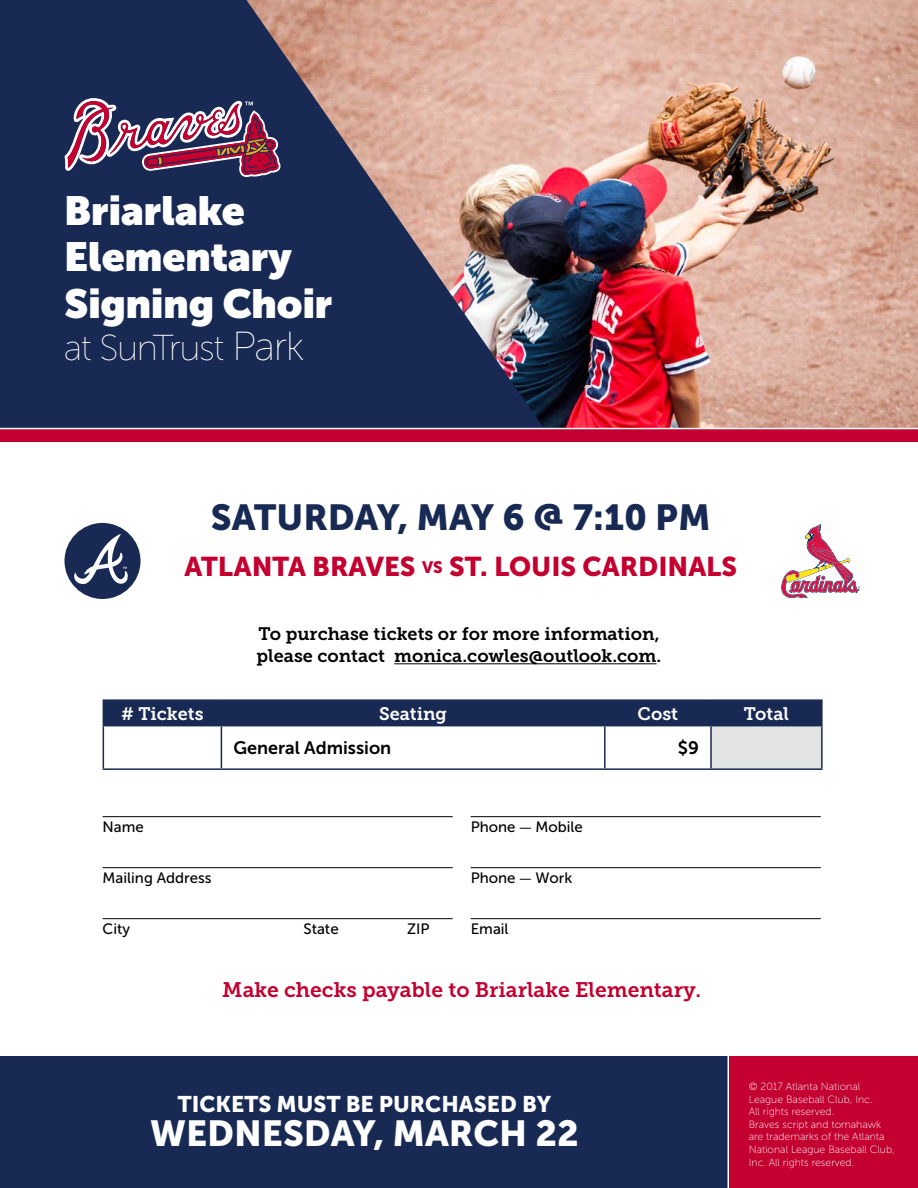
<style>
.page{position:relative;width:918px;height:1188px;background:#fff}
.page>*{position:absolute;margin:0;border:0;box-sizing:border-box;transform-origin:0 0}
.t1{font:900 40.5px/46.5px "Museo Sans Display";color:#fff}
.t2{font:36px "Museo Sans 900";color:#182a54}
.t3{font:36px "Museo Sans 900";color:#fff}
.t4{font:300 36px "Museo Sans Display";letter-spacing:-.005em;color:#fff}
.t5{font:27px "Museo Sans 900";color:#c3002f}
.t6{font:22.5px "Museo Sans 900";color:#fff}
.t7{font:21px "Museo Slab 700";color:#c3002f}
.t8{font:18px/21.6px "Museo Slab 700";color:#000}
.t9{font:18px "Museo Slab 700";color:#fff}
.t10{font:18px "Museo Sans 700";color:#000}
.t11{font:15px "Museo Sans 500";color:#000}
.t12{font:10.5px/12.6px "Museo Sans 100";color:#fff}
.s1{font-size:40.5px}
.s2{font-size:16.5px}
.s3{font-family:"Source Serif Pro"}
</style>
<div class="page">
<img style="left:548px;top:0;width:370px;height:428px">
<svg style="left:0;top:0;width:548px;height:428px;fill:#182a54"></svg>
<div style="left:0;top:429px;width:918px;height:13px;background:#c3002f"></div>
<svg style="left:64px;top:98px;width:217px;height:79px"></svg>
<div style="left:0;top:1056px;width:918px;height:132px;background:#c3002f"></div>
<div style="left:0;top:1056px;width:728px;height:132px;background:#182a54"></div>
<hr style="left:728px;top:1055px;width:1px;height:133px;background:#fff">
<hr style="left:394px;top:663px;width:263px;height:1px;background:#000">
<div style="left:711px;top:726px;width:111px;height:43px;background:#e2e3e3"></div>
<hr style="left:103px;top:699px;width:118px;height:2px;background:#182a54">
<hr style="left:221px;top:699px;width:384px;height:2px;background:#182a54">
<div style="left:103px;top:701px;width:718px;height:24px;background:#182a54"></div>
<hr style="left:605px;top:699px;width:106px;height:2px;background:#182a54">
<hr style="left:604px;top:701px;width:2px;height:24px;background:#182a54">
<hr style="left:711px;top:699px;width:112px;height:2px;background:#182a54">
<hr style="left:710px;top:701px;width:2px;height:24px;background:#182a54">
<hr style="left:821px;top:701px;width:2px;height:24px;background:#182a54">
<hr style="left:103px;top:725px;width:118px;height:1px;background:#182a54">
<hr style="left:221px;top:725px;width:384px;height:1px;background:#182a54">
<hr style="left:605px;top:725px;width:106px;height:1px;background:#182a54">
<hr style="left:711px;top:725px;width:112px;height:1px;background:#182a54">
<hr style="left:103px;top:726px;width:1px;height:42px;background:#182a54">
<hr style="left:221px;top:726px;width:1px;height:42px;background:#182a54">
<hr style="left:604px;top:726px;width:2px;height:42px;background:#182a54">
<hr style="left:710px;top:726px;width:2px;height:42px;background:#182a54">
<hr style="left:821px;top:726px;width:2px;height:42px;background:#182a54">
<hr style="left:103px;top:768px;width:118px;height:2px;background:#182a54">
<hr style="left:221px;top:768px;width:384px;height:2px;background:#182a54">
<hr style="left:605px;top:768px;width:106px;height:2px;background:#182a54">
<hr style="left:711px;top:768px;width:112px;height:2px;background:#182a54">
<hr style="left:103px;top:816px;width:350px;height:1px;background:#000">
<hr style="left:103px;top:867px;width:350px;height:1px;background:#000">
<hr style="left:103px;top:918px;width:350px;height:1px;background:#000">
<hr style="left:471px;top:816px;width:350px;height:1px;background:#000">
<hr style="left:471px;top:867px;width:350px;height:1px;background:#000">
<hr style="left:471px;top:918px;width:350px;height:1px;background:#000">
<div style="left:64px;top:523px;width:77px;height:76px;background:#182a54;border-radius:50%"></div>
<svg style="left:73px;top:533px;width:56px;height:53px"></svg>
<svg style="left:781px;top:523px;width:80px;height:76px"></svg>
<h1 class="t1" style="left:64px;top:187px;width:270px">Briarlake<br>Elementary<br>Signing Choir</h1>
<h2 class="t4" style="left:64px;top:328px;width:240px">at SunTrust <span class="s1">Park</span></h2>
<h2 class="t2" style="left:211px;top:497px;width:501px">SATURDAY, MAY 6 @ 7:10 PM</h2>
<h3 class="t5" style="left:184px;top:552px;width:554px">ATLANTA BRAVES <span class="s2">VS</span> ST. LOUIS CARDINALS</h3>
<h3 class="t8" style="left:257px;top:624px;width:406px">To purchase tickets or for more information, please contact monica.cowles@outlook.com.</h3>
<h3 class="t9" style="left:121px;top:703px;width:84px"># Tickets</h3>
<h3 class="t9" style="left:379px;top:703px;width:69px">Seating</h3>
<h3 class="t9" style="left:638px;top:703px;width:42px">Cost</h3>
<h3 class="t9" style="left:744px;top:703px;width:47px">Total</h3>
<h3 class="t10" style="left:233px;top:738px;width:159px">General Admission</h3>
<h3 class="t10" style="left:678px;top:738px;width:23px">$9</h3>
<h3 class="t11" style="left:103px;top:819px;width:43px">Name</h3>
<h3 class="t11" style="left:103px;top:870px;width:110px">Mailing Address</h3>
<h3 class="t11" style="left:103px;top:921px;width:29px">City</h3>
<h3 class="t11" style="left:304px;top:921px;width:37px">State</h3>
<h3 class="t11" style="left:407px;top:921px;width:24px">ZIP</h3>
<h3 class="t11" style="left:471px;top:819px;width:114px">Phone <span class="s3">―</span> Mobile</h3>
<h3 class="t11" style="left:471px;top:870px;width:103px">Phone <span class="s3">―</span> Work</h3>
<h3 class="t11" style="left:471px;top:921px;width:39px">Email</h3>
<h3 class="t7" style="left:222px;top:978px;width:480px">Make checks payable to Briarlake Elementary.</h3>
<h3 class="t6" style="left:178px;top:1091px;width:375px">TICKETS MUST BE PURCHASED BY</h3>
<h2 class="t3" style="left:150px;top:1113px;width:430px">WEDNESDAY, MARCH 22</h2>
<p class="t12" style="left:749px;top:1080px;width:147px">© 2017 Atlanta National<br>League Baseball Club, Inc.<br>All rights reserved.<br>Braves script and tomahawk are trademarks of the Atlanta<br>National League Baseball Club,<br>Inc. All rights reserved.</p>
</div>
